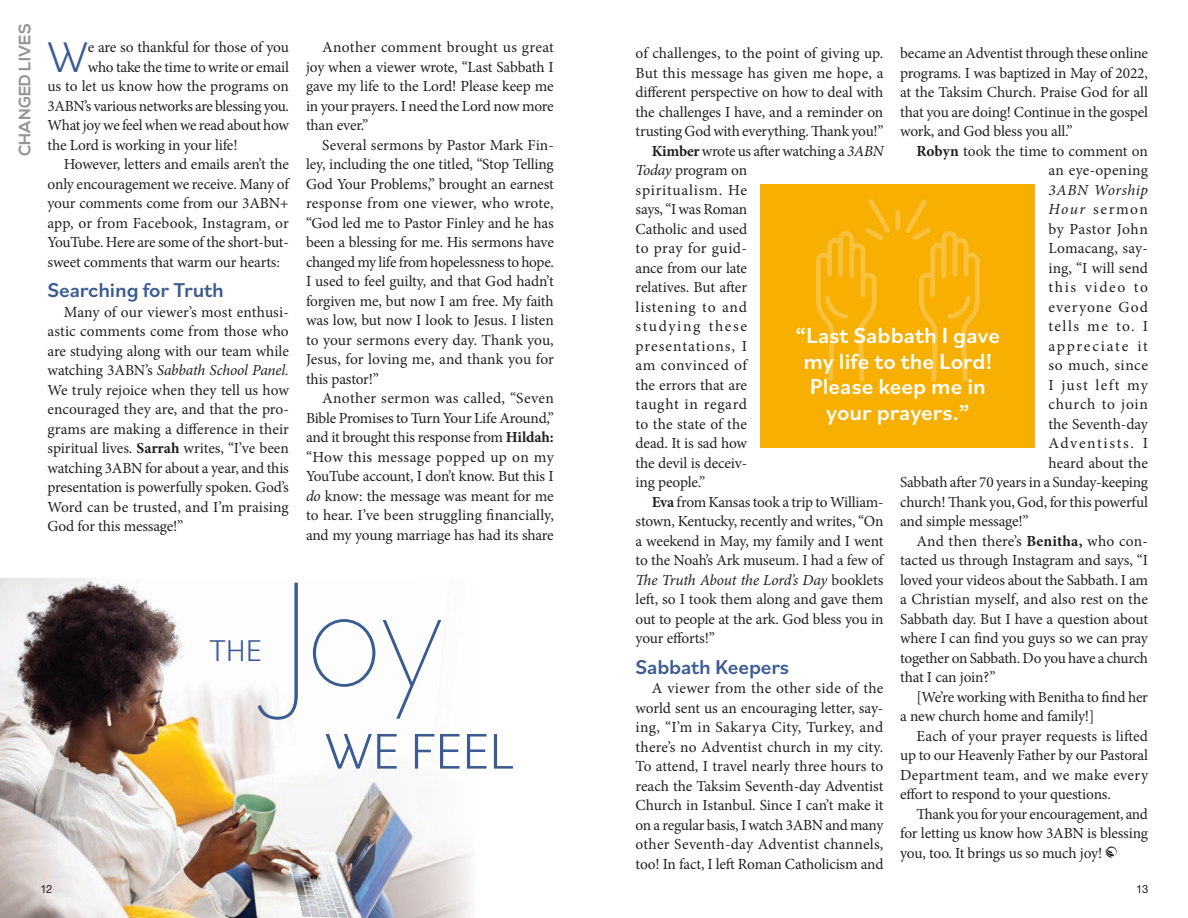
<style>
.page{position:relative;width:1188px;height:918px;background:#fff}
.page>*{position:absolute;margin:0;border:0;box-sizing:border-box;transform-origin:0 0}
.t1{font:100 156.45px "Bilo";color:#3b5c92}
.t2{font:300 52.5px "Bilo";color:#3b5c92}
.body_w__indent{font:300 44.85px "Bilo";color:#3b5c92}
.t3{font:300 31.5px "Bilo";color:#3b5c92}
.Body{font:500 22.8px/25.5px "Bilo";color:#fff;text-align:center}
.body_w__indent-2{font:500 21px "Bilo";letter-spacing:-.01em;color:#3b5c92}
.Body-2{font:700 16.5px "Nexa";color:#939598}
.body_w__indent-3{font:15.3px/19.5px "Minion Pro";letter-spacing:-.01em;color:#231f20;text-align:justify}
.body_w__indent-4{font:15.3px "Minion Pro";letter-spacing:.105em;color:#231f20}
.body_w__indent-5{font:15.3px "Minion Pro";letter-spacing:.02em;color:#231f20}
.body_w__indent-6{font:15.3px "Minion Pro";letter-spacing:.01em;color:#231f20}
.body_w__indent-7{font:15.3px "Minion Pro";letter-spacing:.03em;color:#231f20}
.body_w__indent-8{font:15.3px "Minion Pro";letter-spacing:.035em;color:#231f20}
.body_w__indent-9{font:15.3px "Minion Pro";letter-spacing:.045em;color:#231f20}
.body_w__indent-10{font:italic 15.3px "Minion Pro";letter-spacing:.03em;color:#231f20}
.body_w__indent-11{font:15.3px "Minion Pro";letter-spacing:.065em;color:#231f20}
.body_w__indent-12{font:15.3px "Minion Pro";letter-spacing:.09em;color:#231f20}
.body_w__indent-13{font:15.3px "Minion Pro";letter-spacing:.085em;color:#231f20}
.t4{font:11.25px "Helvetica Neue LT Pro";color:#231f20}
.s1{font-style:italic}
.s2{font-weight:700}
</style>
<div class="page">
<img style="left:0;top:579px;width:473px;height:339px">
<div style="left:314px;top:721px;width:211px;height:60px;background:#fff"></div>
<svg style="left:1105px;top:847px;width:12px;height:11px"></svg>
<div style="left:761px;top:184px;width:274px;height:263px;background:#f7af02"></div>
<div style="left:895px;top:210px;width:5px;height:20px;background:#f8c240;border-radius:2px"></div>
<svg style="left:816px;top:199px;width:75px;height:182px"></svg>
<svg style="left:905px;top:199px;width:75px;height:183px"></svg>
<p class="Body-2" style="left:15px;top:156px;width:134px;rotate:-90deg">CHANGED LIVES</p>
<p class="body_w__indent" style="left:48px;top:26px;width:42px">W</p>
<p class="body_w__indent-3" style="left:88px;top:38px;width:203px">e are so thankful for those of you</p>
<p class="body_w__indent-3" style="left:88px;top:57px;width:203px">who take the time to write or email</p>
<p class="body_w__indent-3" style="left:48px;top:77px;width:243px">us to let us know how the programs on</p>
<p class="body_w__indent-3" style="left:48px;top:96px;width:243px">3ABN’s various networks are blessing you.</p>
<p class="body_w__indent-3" style="left:48px;top:116px;width:243px">What joy we feel when we read about how</p>
<p class="body_w__indent-3" style="left:48px;top:135px;width:192px">the Lord is working in your life!</p>
<p class="body_w__indent-3" style="left:48px;top:155px;width:243px;text-indent:16px">However, letters and emails aren’t the only encouragement we receive. Many of your comments come from our 3ABN+ app, or from Facebook, Instagram, or YouTube. Here are some of the short-but&shy;sweet comments that warm our hearts:</p>
<p class="body_w__indent-2" style="left:48px;top:276px;width:178px">Searching for Truth</p>
<p class="body_w__indent-3" style="left:48px;top:302px;width:243px;text-indent:16px">Many of our viewer’s most enthusi&shy;astic comments come from those who are studying along with our team while watching 3ABN’s <span class="s1">Sabbath School Panel.<br></span>We truly rejoice when they tell us how encouraged they are, and that the pro&shy;grams are making a difference in their spiritual lives. <span class="s2">Sarrah</span> writes, “I’ve been watching 3ABN for about a year, and this presentation is powerfully spoken. God’s Word can be trusted, and I’m praising God for this message!”</p>
<p class="body_w__indent-3" style="left:306px;top:38px;width:249px;text-indent:16px">Another comment brought us great joy when a viewer wrote, “Last Sabbath I gave my life to the Lord! Please keep me in your prayers. I need the Lord now more than ever.”</p>
<p class="body_w__indent-3" style="left:306px;top:135px;width:249px;text-indent:16px">Several sermons by Pastor Mark Fin&shy;ley, including the one titled, “Stop Telling God Your Problems,” brought an earnest response from one viewer, who wrote, “God led me to Pastor Finley and he has been a blessing for me. His sermons have changed my life from hopelessness to hope.<br>I used to feel guilty, and that God hadn’t forgiven me, but now I am free. My faith was low, but now I look to Jesus. I listen to your sermons every day. Thank you, Jesus, for loving me, and thank you for this pastor!”</p>
<p class="body_w__indent-3" style="left:306px;top:389px;width:249px;text-indent:16px">Another sermon was called, “Seven Bible Promises to Turn Your Life Around,” and it brought this response from <span class="s2">Hildah: </span>“How this message popped up on my YouTube account, I don’t know. But this I <span class="s1">do</span> know: the message was meant for me to hear. I’ve been struggling financially, and my young marriage has had its share</p>
<p class="t1" style="left:280px;top:526px;width:167px">Joy</p>
<p class="t3" style="left:210px;top:629px;width:54px">THE</p>
<p class="t2" style="left:325px;top:715px;width:190px">WE FEEL</p>
<p class="body_w__indent-3" style="left:636px;top:44px;width:249px">of challenges, to the point of giving up.<br>But this message has given me hope, a different perspective on how to deal with the challenges I have, and a reminder on trusting God with everything. Thank you!”</p>
<p class="body_w__indent-3" style="left:636px;top:141px;width:249px;text-align:left;text-indent:16px"><span class="s2">Kimber</span> wrote us after watching a <span class="s1">3ABN<br>Today</span> program on<br>spiritualism. He<br>says, “I was Roman<br>Catholic and used<br>to pray for guid-<br>ance from our late<br>relatives. But after<br>listening to and<br>studying these<br>presentations, I<br>am convinced of<br>the errors that are<br>taught in regard<br>to the state of the<br>dead. It is sad how<br>the devil is deceiv-<br>ing people.”</p>
<p class="body_w__indent-3" style="left:636px;top:492px;width:249px;text-indent:16px"><span class="s2">Eva</span> from Kansas took a trip to William&shy;stown, Kentucky, recently and writes, “On a weekend in May, my family and I went to the Noah’s Ark museum. I had a few of <span class="s1">The Truth About the Lord’s Day</span> booklets left, so I took them along and gave them out to people at the ark. God bless you in your efforts!”</p>
<p class="body_w__indent-2" style="left:636px;top:652px;width:155px">Sabbath Keepers</p>
<p class="body_w__indent-3" style="left:636px;top:679px;width:249px;text-indent:16px">A viewer from the other side of the world sent us an encouraging letter, say&shy;ing, “I’m in Sakarya City, Turkey, and there’s no Adventist church in my city.<br>To attend, I travel nearly three hours to reach the Taksim Seventh-day Adventist Church in Istanbul. Since I can’t make it on a regular basis, I watch 3ABN and many other Seventh-day Adventist channels, too! In fact, I left Roman Catholicism and</p>
<p class="body_w__indent-3" style="left:900px;top:44px;width:249px">became an Adventist through these online programs. I was baptized in May of 2022, at the Taksim Church. Praise God for all that you are doing! Continue in the gospel work, and God bless you all.”</p>
<p class="body_w__indent-3" style="left:916px;top:141px;width:233px"><span class="s2">Robyn</span> took the time to comment on</p>
<p class="body_w__indent-5" style="left:1048px;top:160px;width:101px">an eye-opening</p>
<p class="body_w__indent-10" style="left:1048px;top:179px;width:101px">3ABN Worship</p>
<p class="body_w__indent-3" style="left:1048px;top:200px;width:101px"><span class="s1">Hour</span> sermon</p>
<p class="body_w__indent-7" style="left:1048px;top:219px;width:101px">by Pastor John</p>
<p class="body_w__indent-6" style="left:1048px;top:238px;width:101px">Lomacang, say-</p>
<p class="body_w__indent-3" style="left:1048px;top:258px;width:101px">ing, “I will send</p>
<p class="body_w__indent-4" style="left:1048px;top:277px;width:101px">this video to</p>
<p class="body_w__indent-11" style="left:1048px;top:297px;width:101px">everyone God</p>
<p class="body_w__indent-12" style="left:1048px;top:316px;width:101px">tells me to. I</p>
<p class="body_w__indent-4" style="left:1048px;top:336px;width:101px">appreciate it</p>
<p class="body_w__indent-8" style="left:1048px;top:355px;width:101px">so much, since</p>
<p class="body_w__indent-13" style="left:1048px;top:375px;width:101px">I just left my</p>
<p class="body_w__indent-9" style="left:1048px;top:394px;width:101px">church to join</p>
<p class="body_w__indent-3" style="left:1048px;top:414px;width:101px">the Seventh-day</p>
<p class="body_w__indent-4" style="left:1048px;top:433px;width:101px">Adventists. I</p>
<p class="body_w__indent-3" style="left:1048px;top:453px;width:101px">heard about the</p>
<p class="body_w__indent-3" style="left:900px;top:473px;width:249px">Sabbath after 70 years in a Sunday-keeping</p>
<p class="body_w__indent-3" style="left:900px;top:492px;width:249px">church! Thank you, God, for this powerful</p>
<p class="body_w__indent-3" style="left:900px;top:512px;width:130px">and simple message!”</p>
<p class="body_w__indent-3" style="left:900px;top:531px;width:249px;text-indent:16px">And then there’s <span class="s2">Benitha,</span> who con&shy;tacted us through Instagram and says, “I loved your videos about the Sabbath. I am a Christian myself, and also rest on the Sabbath day. But I have a question about where I can find you guys so we can pray together on Sabbath. Do you have a church that I can join?”</p>
<p class="body_w__indent-3" style="left:900px;top:687px;width:249px;text-indent:16px">[We’re working with Benitha to find her a new church home and family!]</p>
<p class="body_w__indent-3" style="left:900px;top:726px;width:249px;text-indent:16px">Each of your prayer requests is lifted up to our Heavenly Father by our Pastoral Department team, and we make every effort to respond to your questions.</p>
<p class="body_w__indent-3" style="left:900px;top:804px;width:249px;text-indent:16px">Thank you for your encouragement, and for letting us know how 3ABN is blessing you, too. It brings us so much joy!</p>
<p class="Body" style="left:795px;top:322px;width:206px">“Last Sabbath I gave my life to the Lord!</p>
<p class="Body" style="left:810px;top:373px;width:178px">Please keep me in your prayers.”</p>
<p class="t4" style="left:40px;top:882px;width:14px">12</p>
<p class="t4" style="left:1136px;top:882px;width:14px">13</p>
</div>
